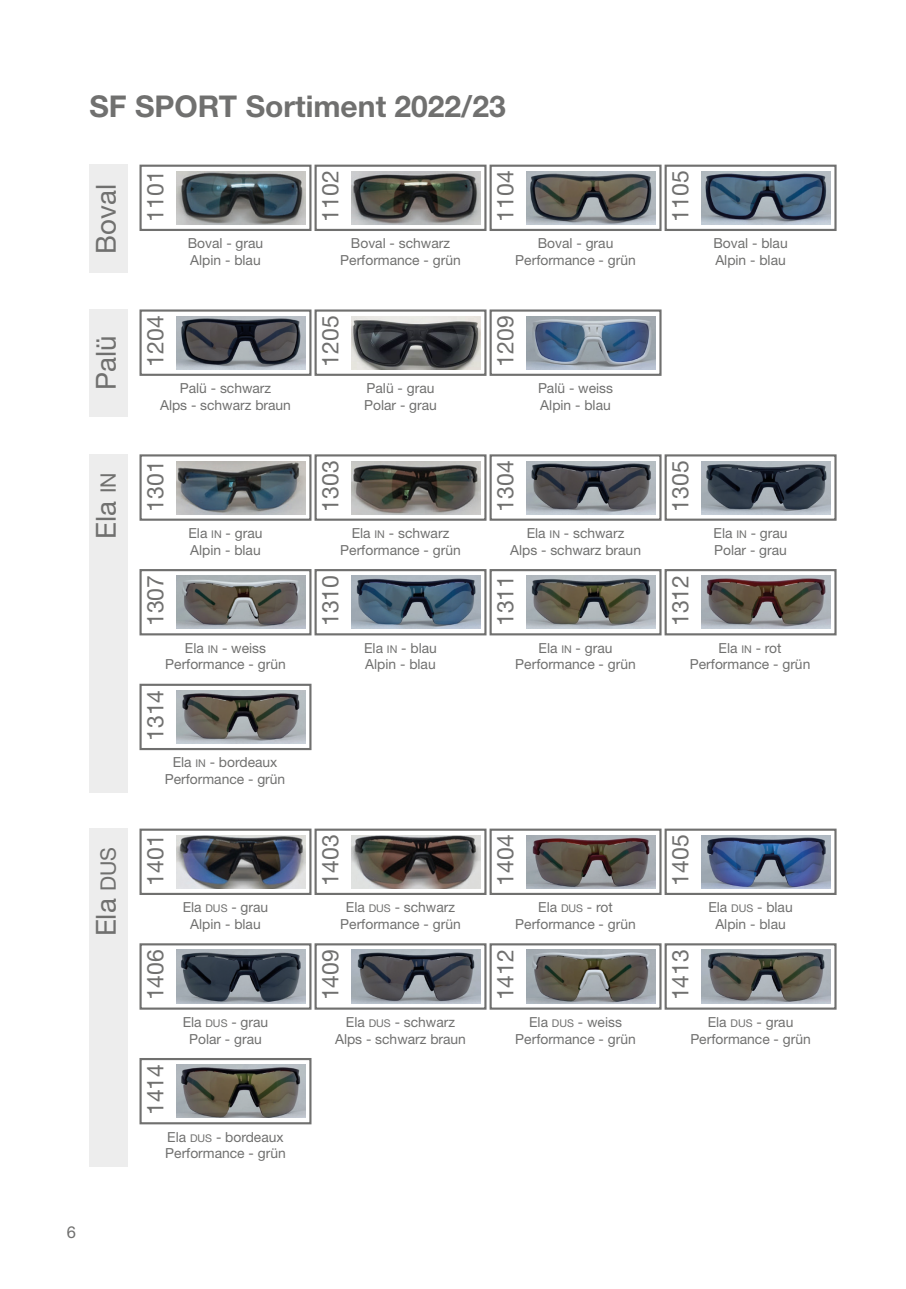
<style>
.page{position:relative;width:906px;height:1289px;background:#fff}
.page>*{position:absolute;margin:0;border:0;box-sizing:border-box;transform-origin:0 0}
.t1{font:700 30px "Helvetica Neue";color:#70706f}
.t2{font:27.6px "Helvetica Neue";color:#70706f}
.t3{font:22.95px "Helvetica Neue";color:#70706f}
.t4{font:16.5px "Helvetica Neue";color:#70706f}
.t5{font:13.8px/16.6px "Helvetica Neue";color:#70706f;text-align:center}
.s1{font-size:21.3px}
.s2{font-size:10.65px}
</style>
<div class="page">
<div style="left:89px;top:165px;width:39px;height:108px;background:#ededed"></div>
<div style="left:89px;top:309px;width:39px;height:107px;background:#ededed"></div>
<div style="left:89px;top:454px;width:39px;height:338px;background:#ededed"></div>
<div style="left:89px;top:828px;width:39px;height:338px;background:#ededed"></div>
<div style="left:139px;top:165px;width:172px;height:66px;border:2px solid #70706f"></div>
<img style="left:176px;top:171px;width:130px;height:53px">
<div style="left:314px;top:165px;width:172px;height:66px;border:2px solid #70706f"></div>
<img style="left:351px;top:171px;width:130px;height:53px">
<div style="left:489px;top:165px;width:172px;height:66px;border:2px solid #70706f"></div>
<img style="left:526px;top:171px;width:130px;height:53px">
<div style="left:664px;top:165px;width:172px;height:66px;border:2px solid #70706f"></div>
<img style="left:701px;top:171px;width:130px;height:53px">
<div style="left:314px;top:309px;width:172px;height:67px;border:2px solid #70706f"></div>
<img style="left:351px;top:316px;width:130px;height:53px">
<div style="left:139px;top:309px;width:172px;height:67px;border:2px solid #70706f"></div>
<img style="left:176px;top:316px;width:130px;height:53px">
<div style="left:489px;top:309px;width:172px;height:67px;border:2px solid #70706f"></div>
<img style="left:526px;top:316px;width:130px;height:53px">
<div style="left:139px;top:454px;width:172px;height:66px;border:2px solid #70706f"></div>
<img style="left:176px;top:461px;width:130px;height:53px">
<div style="left:314px;top:454px;width:172px;height:66px;border:2px solid #70706f"></div>
<img style="left:351px;top:461px;width:130px;height:53px">
<div style="left:489px;top:454px;width:172px;height:66px;border:2px solid #70706f"></div>
<img style="left:526px;top:461px;width:130px;height:53px">
<div style="left:664px;top:454px;width:172px;height:66px;border:2px solid #70706f"></div>
<img style="left:701px;top:461px;width:130px;height:53px">
<div style="left:139px;top:569px;width:172px;height:66px;border:2px solid #70706f"></div>
<img style="left:176px;top:575px;width:130px;height:53px">
<div style="left:314px;top:569px;width:172px;height:66px;border:2px solid #70706f"></div>
<img style="left:351px;top:575px;width:130px;height:53px">
<div style="left:489px;top:569px;width:172px;height:66px;border:2px solid #70706f"></div>
<img style="left:526px;top:575px;width:130px;height:53px">
<div style="left:664px;top:569px;width:172px;height:66px;border:2px solid #70706f"></div>
<img style="left:701px;top:575px;width:130px;height:53px">
<div style="left:139px;top:683px;width:172px;height:67px;border:2px solid #70706f"></div>
<img style="left:176px;top:690px;width:130px;height:53px">
<div style="left:139px;top:828px;width:172px;height:67px;border:2px solid #70706f"></div>
<img style="left:176px;top:835px;width:130px;height:53px">
<div style="left:314px;top:828px;width:172px;height:67px;border:2px solid #70706f"></div>
<img style="left:351px;top:835px;width:130px;height:53px">
<div style="left:489px;top:828px;width:172px;height:67px;border:2px solid #70706f"></div>
<img style="left:526px;top:835px;width:130px;height:53px">
<div style="left:664px;top:828px;width:172px;height:67px;border:2px solid #70706f"></div>
<img style="left:701px;top:835px;width:130px;height:53px">
<div style="left:139px;top:943px;width:172px;height:66px;border:2px solid #70706f"></div>
<img style="left:176px;top:949px;width:130px;height:54px">
<div style="left:314px;top:943px;width:172px;height:66px;border:2px solid #70706f"></div>
<img style="left:351px;top:949px;width:130px;height:54px">
<div style="left:489px;top:943px;width:172px;height:66px;border:2px solid #70706f"></div>
<img style="left:526px;top:949px;width:130px;height:54px">
<div style="left:664px;top:943px;width:172px;height:66px;border:2px solid #70706f"></div>
<img style="left:701px;top:949px;width:130px;height:54px">
<div style="left:139px;top:1057px;width:172px;height:67px;border:2px solid #70706f"></div>
<img style="left:176px;top:1064px;width:130px;height:53px">
<h1 class="t1" style="left:89px;top:82px;width:418px">SF SPORT Sortiment 2022/23</h1>
<h2 class="t2" style="left:86px;top:254px;width:71px;rotate:-90deg">Boval</h2>
<h2 class="t2" style="left:86px;top:390px;width:56px;rotate:-90deg">Palü</h2>
<h2 class="t2" style="left:86px;top:539px;width:68px;rotate:-90deg">Ela <span class="s1">IN</span></h2>
<h2 class="t2" style="left:86px;top:936px;width:91px;rotate:-90deg">Ela <span class="s1">DUS</span></h2>
<h3 class="t3" style="left:139px;top:222px;width:53px;rotate:-90deg">1101</h3>
<h3 class="t3" style="left:139px;top:366px;width:53px;rotate:-90deg">1204</h3>
<p class="t5" style="left:188px;top:236px;width:77px;text-align:left">Boval - grau<br>Alpin - blau</p>
<p class="t5" style="left:160px;top:381px;width:132px">Palü - schwarz<br>Alps - schwarz braun</p>
<h3 class="t3" style="left:139px;top:511px;width:53px;rotate:-90deg">1301</h3>
<h3 class="t3" style="left:139px;top:626px;width:53px;rotate:-90deg">1307</h3>
<p class="t5" style="left:188px;top:525px;width:75px;text-align:left">Ela <span class="s2">IN</span> - grau<br>Alpin - blau</p>
<p class="t5" style="left:165px;top:640px;width:122px">Ela <span class="s2">IN</span> - weiss<br>Performance - grün</p>
<h3 class="t3" style="left:139px;top:741px;width:53px;rotate:-90deg">1314</h3>
<p class="t5" style="left:165px;top:755px;width:122px">Ela <span class="s2">IN</span> - bordeaux<br>Performance - grün</p>
<h3 class="t3" style="left:139px;top:885px;width:53px;rotate:-90deg">1401</h3>
<h3 class="t3" style="left:139px;top:1000px;width:53px;rotate:-90deg">1406</h3>
<h3 class="t3" style="left:139px;top:1115px;width:53px;rotate:-90deg">1414</h3>
<p class="t5" style="left:183px;top:899px;width:87px">Ela <span class="s2">DUS</span> - grau<br>Alpin - blau</p>
<p class="t5" style="left:183px;top:1014px;width:87px">Ela <span class="s2">DUS</span> - grau<br>Polar - grau</p>
<p class="t5" style="left:165px;top:1129px;width:122px;text-align:left">Ela <span class="s2">DUS</span> - bordeaux<br>Performance - grün</p>
<h3 class="t3" style="left:314px;top:222px;width:53px;rotate:-90deg">1102</h3>
<p class="t5" style="left:340px;top:236px;width:122px">Boval - schwarz<br>Performance - grün</p>
<h3 class="t3" style="left:314px;top:366px;width:53px;rotate:-90deg">1205</h3>
<h3 class="t3" style="left:314px;top:511px;width:53px;rotate:-90deg">1303</h3>
<p class="t5" style="left:364px;top:381px;width:74px;text-align:left">Palü - grau<br>Polar - grau</p>
<p class="t5" style="left:340px;top:525px;width:122px">Ela <span class="s2">IN</span> - schwarz<br>Performance - grün</p>
<h3 class="t3" style="left:314px;top:626px;width:53px;rotate:-90deg">1310</h3>
<p class="t5" style="left:364px;top:640px;width:74px;text-align:left">Ela <span class="s2">IN</span> - blau<br>Alpin - blau</p>
<h3 class="t3" style="left:314px;top:885px;width:53px;rotate:-90deg">1403</h3>
<p class="t5" style="left:340px;top:899px;width:122px">Ela <span class="s2">DUS</span> - schwarz<br>Performance - grün</p>
<h3 class="t3" style="left:314px;top:1000px;width:53px;rotate:-90deg">1409</h3>
<p class="t5" style="left:335px;top:1014px;width:132px">Ela <span class="s2">DUS</span> - schwarz<br>Alps - schwarz braun</p>
<h3 class="t3" style="left:489px;top:222px;width:53px;rotate:-90deg">1104</h3>
<p class="t5" style="left:515px;top:236px;width:122px">Boval - grau<br>Performance - grün</p>
<h3 class="t3" style="left:489px;top:366px;width:53px;rotate:-90deg">1209</h3>
<h3 class="t3" style="left:489px;top:511px;width:53px;rotate:-90deg">1304</h3>
<p class="t5" style="left:538px;top:381px;width:77px;text-align:left">Palü - weiss<br>Alpin - blau</p>
<p class="t5" style="left:510px;top:525px;width:132px">Ela <span class="s2">IN</span> - schwarz<br>Alps - schwarz braun</p>
<h3 class="t3" style="left:489px;top:626px;width:53px;rotate:-90deg">1311</h3>
<p class="t5" style="left:515px;top:640px;width:122px">Ela <span class="s2">IN</span> - grau<br>Performance - grün</p>
<h3 class="t3" style="left:489px;top:885px;width:53px;rotate:-90deg">1404</h3>
<p class="t5" style="left:515px;top:899px;width:122px">Ela <span class="s2">DUS</span> - rot<br>Performance - grün</p>
<h3 class="t3" style="left:489px;top:1000px;width:53px;rotate:-90deg">1412</h3>
<p class="t5" style="left:515px;top:1014px;width:122px">Ela <span class="s2">DUS</span> - weiss<br>Performance - grün</p>
<p class="t4" style="left:67px;top:1220px;width:11px">6</p>
<h3 class="t3" style="left:664px;top:222px;width:53px;rotate:-90deg">1105</h3>
<p class="t5" style="left:713px;top:236px;width:76px;text-align:left">Boval - blau<br>Alpin - blau</p>
<h3 class="t3" style="left:664px;top:511px;width:53px;rotate:-90deg">1305</h3>
<h3 class="t3" style="left:664px;top:626px;width:53px;rotate:-90deg">1312</h3>
<p class="t5" style="left:713px;top:525px;width:75px;text-align:left">Ela <span class="s2">IN</span> - grau<br>Polar - grau</p>
<p class="t5" style="left:690px;top:640px;width:122px">Ela <span class="s2">IN</span> - rot<br>Performance - grün</p>
<h3 class="t3" style="left:664px;top:885px;width:53px;rotate:-90deg">1405</h3>
<h3 class="t3" style="left:664px;top:1000px;width:53px;rotate:-90deg">1413</h3>
<p class="t5" style="left:708px;top:899px;width:86px">Ela <span class="s2">DUS</span> - blau<br>Alpin - blau</p>
<p class="t5" style="left:690px;top:1014px;width:122px">Ela <span class="s2">DUS</span> - grau<br>Performance - grün</p>
</div>
